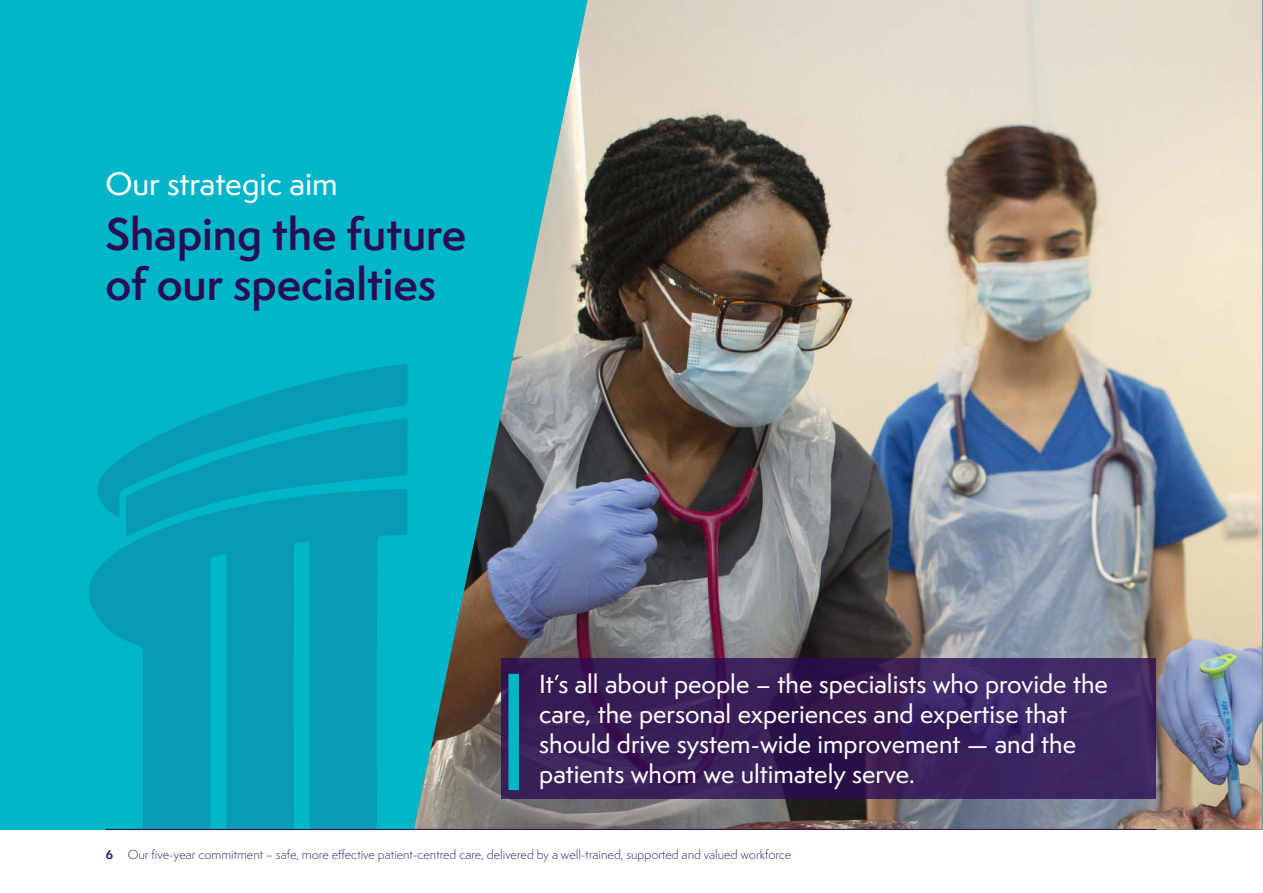
<style>
.page{position:relative;width:1263px;height:893px;background:#fff}
.page>*{position:absolute;margin:0;border:0;box-sizing:border-box;transform-origin:0 0}
.t1{font:600 42px/50.4px "Semplicita Pro";color:#2a0c54}
.t2{font:500 30px "Semplicita Pro";color:#fff}
.t3{font:500 24px/30px "Semplicita Pro";color:#fff}
.t4{font:300 12px "Semplicita Pro";color:#2a0c54}
.s1{font-weight:600}
</style>
<div class="page">
<div style="left:0;top:0;width:1262px;height:830px;background:#00b6c8"></div>
<svg style="left:88px;top:537px;width:319px;height:292px;fill:#079bb4"></svg>
<svg style="left:126px;top:421px;width:282px;height:116px;background:#069db5"></svg>
<svg style="left:97px;top:364px;width:310px;height:153px;fill:#079bb4"></svg>
<svg style="left:127px;top:584px;width:16px;height:40px"></svg>
<img style="left:414px;top:0;width:848px;height:830px">
<svg style="left:501px;top:658px;width:655px;height:141px;background:#381f59"></svg>
<div style="left:508px;top:674px;width:11px;height:116px;background:#00b6c8"></div>
<hr style="left:105px;top:829px;width:1052px;height:1px;background:#2a0c54">
<p class="t2" style="left:105px;top:163px;width:234px">Our strategic aim</p>
<h1 class="t1" style="left:105px;top:208px;width:362px">Shaping the future of our specialties</h1>
<p class="t3" style="left:539px;top:669px;width:570px">It’s all about people – the specialists who provide the care, the personal experiences and expertise that should drive system-wide improvement — and the patients whom we ultimately serve.</p>
<p class="t4" style="left:105px;top:847px;width:687px"><span class="s1">6</span> Our five-year commitment – safe, more effective patient-centred care, delivered by a well-trained, supported and valued workforce</p>
</div>
